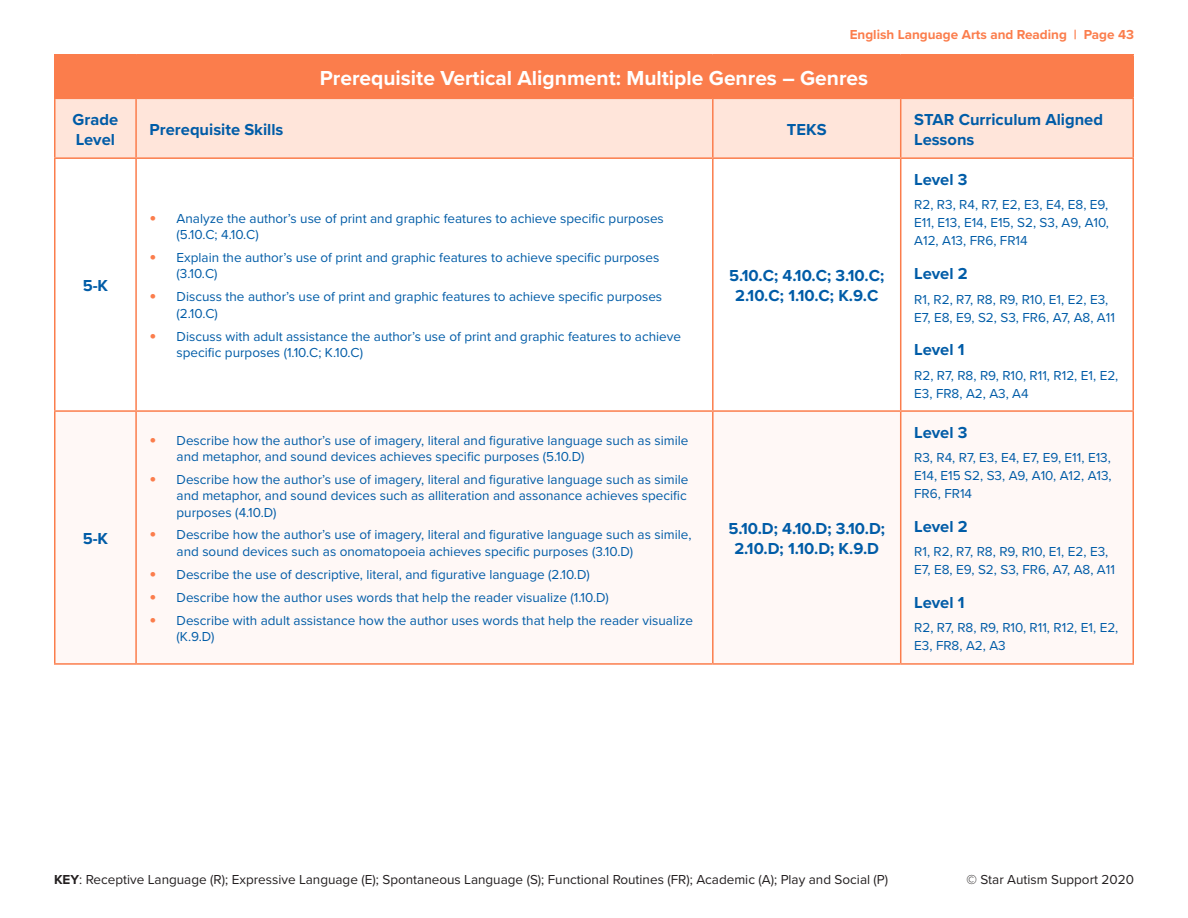
<style>
.page{position:relative;width:1188px;height:918px;background:#fff}
.page>*{position:absolute;margin:0;border:0;box-sizing:border-box;transform-origin:0 0}
.Table_Header{font:700 21px "Proxima Nova";color:#fff}
.Grade_Level_and_TEKS{font:700 16.5px/19.8px "Proxima Nova";color:#005ca7;text-align:center}
.Table_Subheader{font:700 16.5px/19.8px "Proxima Nova";color:#005ca7}
.Aligned_Lessons_-_He{font:700 16.5px "Proxima Nova";color:#005ca7}
.Aligned_Lessons_-_Bo{font:13.5px/16.2px "Proxima Nova";color:#005ca7}
.t1{font:13.5px "Proxima Nova";color:#231f20}
.t2{font:700 13.5px "Proxima Nova";color:#fb7d4c}
.s1{font-weight:700;font-size:19.5px;color:#fb7d4c}
.s2{font-weight:700}
</style>
<div class="page">
<div style="left:55px;top:55px;width:1078px;height:43px;background:#fb7d4c"></div>
<div style="left:56px;top:99px;width:1076px;height:58px;background:#ffe5da"></div>
<hr style="left:54px;top:99px;width:2px;height:58px;background:#fb7d4c">
<hr style="left:135px;top:99px;width:2px;height:58px;background:#fb7d4c">
<hr style="left:712px;top:99px;width:2px;height:58px;background:#fb7d4c">
<hr style="left:900px;top:99px;width:1px;height:58px;background:#fb7d4c">
<hr style="left:1132px;top:99px;width:2px;height:58px;background:#fb7d4c">
<hr style="left:54px;top:157px;width:82px;height:2px;background:#fb7d4c">
<hr style="left:54px;top:159px;width:2px;height:251px;background:#fb7d4c">
<hr style="left:136px;top:157px;width:577px;height:2px;background:#fb7d4c">
<hr style="left:135px;top:159px;width:2px;height:251px;background:#fb7d4c">
<hr style="left:713px;top:157px;width:188px;height:2px;background:#fb7d4c">
<hr style="left:712px;top:159px;width:2px;height:251px;background:#fb7d4c">
<hr style="left:901px;top:157px;width:233px;height:2px;background:#fb7d4c">
<hr style="left:900px;top:159px;width:1px;height:251px;background:#fb7d4c">
<hr style="left:1132px;top:159px;width:2px;height:251px;background:#fb7d4c">
<hr style="left:54px;top:410px;width:82px;height:2px;background:#fb7d4c">
<hr style="left:54px;top:412px;width:2px;height:251px;background:#fb7d4c">
<hr style="left:136px;top:410px;width:577px;height:2px;background:#fb7d4c">
<hr style="left:135px;top:412px;width:2px;height:251px;background:#fb7d4c">
<hr style="left:713px;top:410px;width:188px;height:2px;background:#fb7d4c">
<hr style="left:712px;top:412px;width:2px;height:251px;background:#fb7d4c">
<hr style="left:901px;top:410px;width:233px;height:2px;background:#fb7d4c">
<hr style="left:900px;top:412px;width:1px;height:251px;background:#fb7d4c">
<hr style="left:1132px;top:412px;width:2px;height:251px;background:#fb7d4c">
<hr style="left:54px;top:663px;width:82px;height:2px;background:#fb7d4c">
<hr style="left:136px;top:663px;width:577px;height:2px;background:#fb7d4c">
<hr style="left:713px;top:663px;width:188px;height:2px;background:#fb7d4c">
<hr style="left:901px;top:663px;width:233px;height:2px;background:#fb7d4c">
<hr style="left:54px;top:54px;width:82px;height:2px;background:#fb7d4c">
<hr style="left:54px;top:55px;width:2px;height:43px;background:#fb7d4c">
<hr style="left:136px;top:54px;width:577px;height:2px;background:#fb7d4c">
<hr style="left:713px;top:54px;width:188px;height:2px;background:#fb7d4c">
<hr style="left:901px;top:54px;width:233px;height:2px;background:#fb7d4c">
<hr style="left:1132px;top:55px;width:2px;height:43px;background:#fb7d4c">
<hr style="left:54px;top:98px;width:82px;height:1px;background:#fb7d4c">
<hr style="left:136px;top:98px;width:577px;height:1px;background:#fb7d4c">
<hr style="left:713px;top:98px;width:188px;height:1px;background:#fb7d4c">
<hr style="left:901px;top:98px;width:233px;height:1px;background:#fb7d4c">
<p class="t2" style="left:850px;top:24px;width:286px">English Language Arts and Reading | Page 43</p>
<p class="Table_Header" style="left:320px;top:62px;width:550px">Prerequisite Vertical Alignment: Multiple Genres – Genres</p>
<p class="Table_Subheader" style="left:73px;top:109px;width:47px">Grade<br>Level</p>
<p class="Table_Subheader" style="left:150px;top:119px;width:135px">Prerequisite Skills</p>
<p class="Table_Subheader" style="left:787px;top:119px;width:41px">TEKS</p>
<p class="Table_Subheader" style="left:914px;top:109px;width:190px">STAR Curriculum Aligned<br>Lessons</p>
<p class="Grade_Level_and_TEKS" style="left:83px;top:275px;width:27px">5-K</p>
<p class="Grade_Level_and_TEKS" style="left:83px;top:528px;width:27px">5-K</p>
<p class="Aligned_Lessons_-_Bo" style="left:177px;top:210px;width:489px;text-indent:-27px"><span class="s1">•</span> Analyze the author’s use of print and graphic features to achieve specific purposes (5.10.C; 4.10.C)</p>
<p class="Aligned_Lessons_-_Bo" style="left:177px;top:249px;width:484px;text-indent:-27px"><span class="s1">•</span> Explain the author’s use of print and graphic features to achieve specific purposes (3.10.C)</p>
<p class="Aligned_Lessons_-_Bo" style="left:177px;top:288px;width:487px;text-indent:-27px"><span class="s1">•</span> Discuss the author’s use of print and graphic features to achieve specific purposes (2.10.C)</p>
<p class="Aligned_Lessons_-_Bo" style="left:177px;top:327px;width:506px;text-indent:-27px"><span class="s1">•</span> Discuss with adult assistance the author’s use of print and graphic features to achieve specific purposes (1.10.C; K.10.C)</p>
<p class="Aligned_Lessons_-_Bo" style="left:177px;top:432px;width:513px;text-indent:-27px"><span class="s1">•</span> Describe how the author’s use of imagery, literal and figurative language such as simile and metaphor, and sound devices achieves specific purposes (5.10.D)</p>
<p class="Aligned_Lessons_-_Bo" style="left:177px;top:471px;width:513px;text-indent:-27px"><span class="s1">•</span> Describe how the author’s use of imagery, literal and figurative language such as simile and metaphor, and sound devices such as alliteration and assonance achieves specific purposes (4.10.D)</p>
<p class="Aligned_Lessons_-_Bo" style="left:177px;top:526px;width:516px;text-indent:-27px"><span class="s1">•</span> Describe how the author’s use of imagery, literal and figurative language such as simile, and sound devices such as onomatopoeia achieves specific purposes (3.10.D)</p>
<p class="Aligned_Lessons_-_Bo" style="left:150px;top:565px;width:442px"><span class="s1">•</span> Describe the use of descriptive, literal, and figurative language (2.10.D)</p>
<p class="Aligned_Lessons_-_Bo" style="left:150px;top:588px;width:461px"><span class="s1">•</span> Describe how the author uses words that help the reader visualize (1.10.D)</p>
<p class="Aligned_Lessons_-_Bo" style="left:177px;top:611px;width:518px;text-indent:-27px"><span class="s1">•</span> Describe with adult assistance how the author uses words that help the reader visualize (K.9.D)</p>
<p class="Grade_Level_and_TEKS" style="left:729px;top:265px;width:157px">5.10.C; 4.10.C; 3.10.C;<br>2.10.C; 1.10.C; K.9.C</p>
<p class="Grade_Level_and_TEKS" style="left:728px;top:518px;width:158px">5.10.D; 4.10.D; 3.10.D;<br>2.10.D; 1.10.D; K.9.D</p>
<p class="Aligned_Lessons_-_He" style="left:914px;top:167px;width:55px">Level 3</p>
<p class="Aligned_Lessons_-_Bo" style="left:914px;top:195px;width:196px;line-height:18px;text-align:justify">R2, R3, R4, R7, E2, E3, E4, E8, E9, E11, E13, E14, E15, S2, S3, A9, A10, A12, A13, FR6, FR14</p>
<p class="Aligned_Lessons_-_He" style="left:914px;top:261px;width:55px">Level 2</p>
<p class="Aligned_Lessons_-_Bo" style="left:914px;top:289px;width:202px;line-height:18px">R1, R2, R7, R8, R9, R10, E1, E2, E3,<br>E7, E8, E9, S2, S3, FR6, A7, A8, A11</p>
<p class="Aligned_Lessons_-_He" style="left:914px;top:337px;width:52px">Level 1</p>
<p class="Aligned_Lessons_-_Bo" style="left:914px;top:365px;width:206px;line-height:18px">R2, R7, R8, R9, R10, R11, R12, E1, E2,<br>E3, FR8, A2, A3, A4</p>
<p class="Aligned_Lessons_-_He" style="left:914px;top:420px;width:55px">Level 3</p>
<p class="Aligned_Lessons_-_Bo" style="left:914px;top:448px;width:199px;line-height:18px;text-align:justify">R3, R4, R7, E3, E4, E7, E9, E11, E13, E14, E15 S2, S3, A9, A10, A12, A13, FR6, FR14</p>
<p class="Aligned_Lessons_-_He" style="left:914px;top:514px;width:55px">Level 2</p>
<p class="Aligned_Lessons_-_Bo" style="left:914px;top:542px;width:202px;line-height:18px">R1, R2, R7, R8, R9, R10, E1, E2, E3,<br>E7, E8, E9, S2, S3, FR6, A7, A8, A11</p>
<p class="Aligned_Lessons_-_He" style="left:914px;top:590px;width:52px">Level 1</p>
<p class="Aligned_Lessons_-_Bo" style="left:914px;top:618px;width:206px;line-height:18px">R2, R7, R8, R9, R10, R11, R12, E1, E2,<br>E3, FR8, A2, A3</p>
<p class="t1" style="left:54px;top:870px;width:836px"><span class="s2">KEY</span>: Receptive Language (R); Expressive Language (E); Spontaneous Language (S); Functional Routines (FR); Academic (A); Play and Social (P)</p>
<p class="t1" style="left:967px;top:870px;width:169px">© Star Autism Support 2020</p>
</div>
